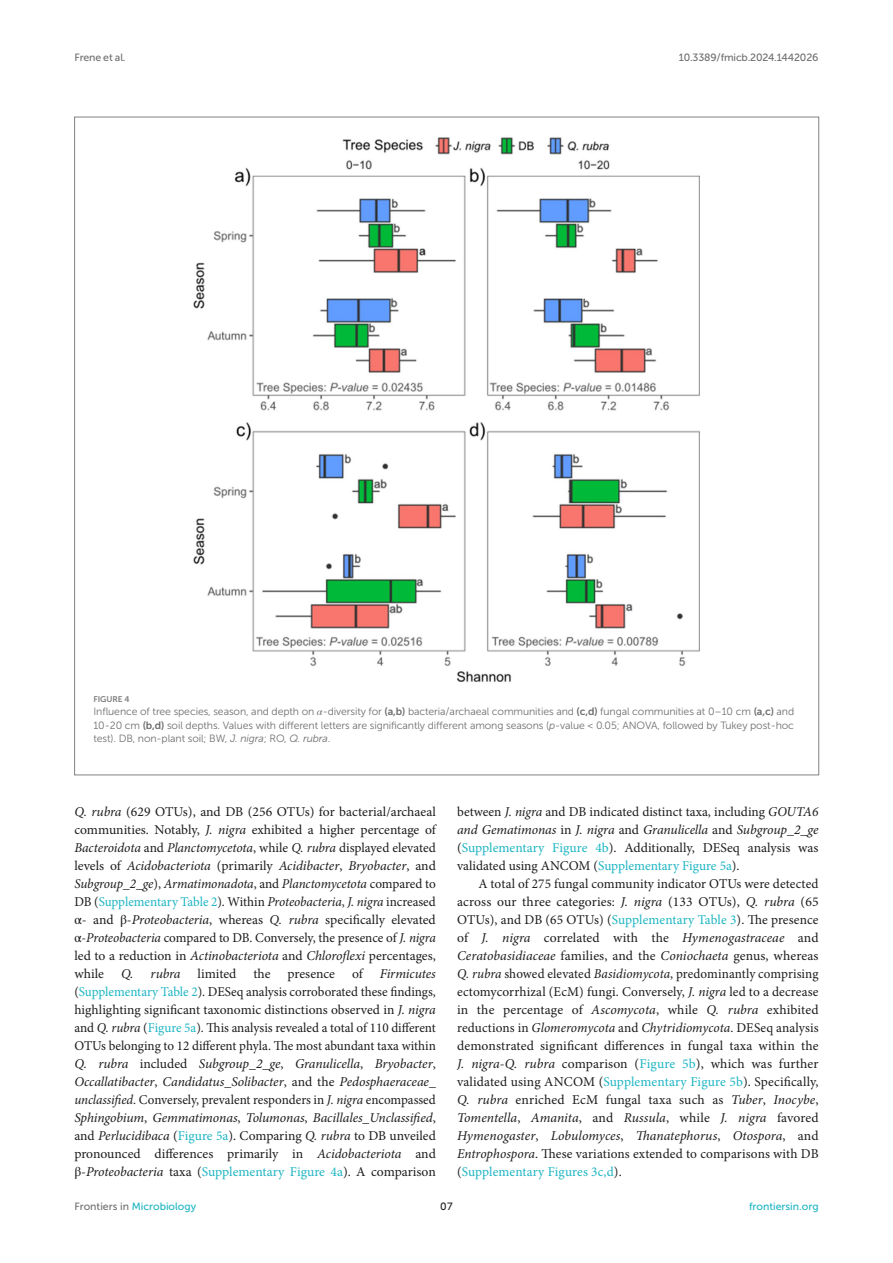
<style>
.page{position:relative;width:893px;height:1263px;background:#fff}
.page>*{position:absolute;margin:0;border:0;box-sizing:border-box;transform-origin:0 0}
.TEXT_FLUSH{font:13.5px/18px "Minion Pro";color:#1b1c1b;text-align:justify}
.TEXT{font:13.5px/18px "Minion Pro";letter-spacing:.01em;color:#1b1c1b;text-align:justify}
.TEXT_FLUSH-2{font:italic 13.5px "Minion Pro";letter-spacing:-.01em;color:#1b1c1b}
.FIG_LEG{font:10.5px/13.5px "Museo Sans 300";letter-spacing:-.01em;color:#706f70;text-align:justify}
.t1{font:10.5px "Museo Sans 500";color:#1db5c3}
.t2{font:10.5px "Museo Sans 500";letter-spacing:-.015em;color:#706f70}
.t3{font:10.5px "Museo Sans 500";color:#1b1c1b}
.FIG_HD{font:8.25px "Museo Sans 700";letter-spacing:-.01em;color:#7e7f7f}
.s1{font-family:"STIX General";font-style:italic}
.s2{font-family:"Museo Sans 700"}
.s3{font-style:italic}
.s4{color:#1db5c3}
.s5{font-family:"STIX General"}
.s6{color:#706f70}
</style>
<div class="page">
<img style="left:193px;top:137px;width:507px;height:545px">
<p class="t2" style="left:74px;top:51px;width:53px">Frene et al.</p>
<p class="t2" style="left:679px;top:51px;width:141px">10.3389/fmicb.2024.1442026</p>
<p class="FIG_HD" style="left:94px;top:694px;width:37px">FIGURE 4</p>
<p class="FIG_LEG" style="left:94px;top:705px;width:702px">Influence of tree species, season, and depth on <span class="s1">α</span>-diversity for <span class="s2">(a,b)</span> bacteria/archaeal communities and <span class="s2">(c,d)</span> fungal communities at 0–10 cm <span class="s2">(a,c)</span> and 10-20 cm <span class="s2">(b,d)</span> soil depths. Values with different letters are significantly different among seasons (<span class="s3">p</span>-value &lt; 0.05; ANOVA, followed by Tukey post-hoc test). DB, non-plant soil; BW, <span class="s3">J. nigra</span>; RO, <span class="s3">Q. rubra</span>.</p>
<p class="TEXT_FLUSH" style="left:74px;top:803px;width:363px"><span class="s3">Q. rubra</span> (629 OTUs), and DB (256 OTUs) for bacterial/archaeal communities. Notably, <span class="s3">J. nigra</span> exhibited a higher percentage of <span class="s3">Bacteroidota</span> and <span class="s3">Planctomycetota</span>, while <span class="s3">Q. rubra</span> displayed elevated levels of <span class="s3">Acidobacteriota</span> (primarily <span class="s3">Acidibacter</span>, <span class="s3">Bryobacter</span>, and <span class="s3">Subgroup_2_ge</span>), <span class="s3">Armatimonadota</span>, and <span class="s3">Planctomycetota</span> compared to DB (<span class="s4">Supplementary Table 2</span>). Within <span class="s3">Proteobacteria</span>, <span class="s3">J. nigra</span> increased <span class="s5">α</span>- and <span class="s5">β</span>-<span class="s3">Proteobacteria</span>, whereas <span class="s3">Q. rubra</span> specifically elevated <span class="s5">α</span>-<span class="s3">Proteobacteria</span> compared to DB. Conversely, the presence of <span class="s3">J. nigra </span>led to a reduction in <span class="s3">Actinobacteriota</span> and <span class="s3">Chloroflexi</span> percentages, while</p>
<p class="TEXT_FLUSH-2" style="left:121px;top:964px;width:61px">Q. rubra</p>
<p class="TEXT_FLUSH" style="left:198px;top:965px;width:40px">limited</p>
<p class="TEXT_FLUSH" style="left:253px;top:965px;width:19px">the</p>
<p class="TEXT_FLUSH" style="left:288px;top:965px;width:49px">presence</p>
<p class="TEXT_FLUSH" style="left:352px;top:965px;width:12px">of</p>
<p class="TEXT_FLUSH" style="left:74px;top:965px;width:363px;text-indent:305px"><span class="s3">Firmicutes </span>(<span class="s4">Supplementary Table 2</span>). DESeq analysis corroborated these findings, highlighting significant taxonomic distinctions observed in <span class="s3">J. nigra </span>and <span class="s3">Q. rubra</span> (<span class="s4">Figure 5a</span>). This analysis revealed a total of 110 different OTUs belonging to 12 different phyla. The most abundant taxa within <span class="s3">Q. rubra</span> included <span class="s3">Subgroup_2_ge</span>, <span class="s3">Granulicella</span>, <span class="s3">Bryobacter</span>, <span class="s3">Occallatibacter</span>, <span class="s3">Candidatus_Solibacter</span>, and the <span class="s3">Pedosphaeraceae_ unclassified</span>. Conversely, prevalent responders in <span class="s3">J. nigra</span> encompassed <span class="s3">Sphingobium</span>, <span class="s3">Gemmatimonas</span>, <span class="s3">Tolumonas</span>, <span class="s3">Bacillales_Unclassified</span>, and <span class="s3">Perlucidibaca</span> (<span class="s4">Figure 5a</span>). Comparing <span class="s3">Q. rubra</span> to DB unveiled pronounced differences primarily in <span class="s3">Acidobacteriota</span> and <span class="s5">β</span>-<span class="s3">Proteobacteria</span> taxa (<span class="s4">Supplementary Figure 4a</span>). A comparison</p>
<p class="TEXT_FLUSH" style="left:457px;top:803px;width:363px">between <span class="s3">J. nigra</span> and DB indicated distinct taxa, including <span class="s3">GOUTA6 and Gematimonas</span> in <span class="s3">J. nigra</span> and <span class="s3">Granulicella</span> and <span class="s3">Subgroup_2_ge </span>(<span class="s4">Supplementary Figure 4b</span>). Additionally, DESeq analysis was validated using ANCOM (<span class="s4">Supplementary Figure 5a</span>).</p>
<p class="TEXT" style="left:457px;top:875px;width:363px;text-indent:21px">A total of 275 fungal community indicator OTUs were detected across our three categories: <span class="s3">J. nigra</span> (133 OTUs), <span class="s3">Q. rubra</span> (65<br>OTUs), and DB (65 OTUs) (<span class="s4">Supplementary Table 3</span>). The presence of <span class="s3">J. nigra</span> correlated with the <span class="s3">Hymenogastraceae</span> and <span class="s3">Ceratobasidiaceae</span> families, and the <span class="s3">Coniochaeta</span> genus, whereas <span class="s3">Q. rubra</span> showed elevated <span class="s3">Basidiomycota</span>, predominantly comprising ectomycorrhizal (EcM) fungi. Conversely, <span class="s3">J. nigra</span> led to a decrease in the percentage of <span class="s3">Ascomycota</span>, while <span class="s3">Q. rubra</span> exhibited reductions in <span class="s3">Glomeromycota</span> and <span class="s3">Chytridiomycota</span>. DESeq analysis demonstrated significant differences in fungal taxa within the <span class="s3">J. nigra</span>-<span class="s3">Q. rubra</span> comparison (<span class="s4">Figure 5b</span>), which was further validated using ANCOM (<span class="s4">Supplementary Figure 5b</span>). Specifically, <span class="s3">Q. rubra</span> enriched EcM fungal taxa such as <span class="s3">Tuber</span>, <span class="s3">Inocybe</span>, <span class="s3">Tomentella</span>, <span class="s3">Amanita</span>, and <span class="s3">Russula</span>, while <span class="s3">J. nigra</span> favored <span class="s3">Hymenogaster</span>, <span class="s3">Lobulomyces</span>, <span class="s3">Thanatephorus</span>, <span class="s3">Otospora</span>, and <span class="s3">Entrophospora</span>. These variations extended to comparisons with DB (<span class="s4">Supplementary Figures 3c,d</span>).</p>
<p class="t1" style="left:74px;top:1200px;width:123px"><span class="s6">Frontiers in</span> Microbiology</p>
<p class="t3" style="left:440px;top:1200px;width:14px">07</p>
<p class="t1" style="left:749px;top:1200px;width:71px">frontiersin.org</p>
</div>
